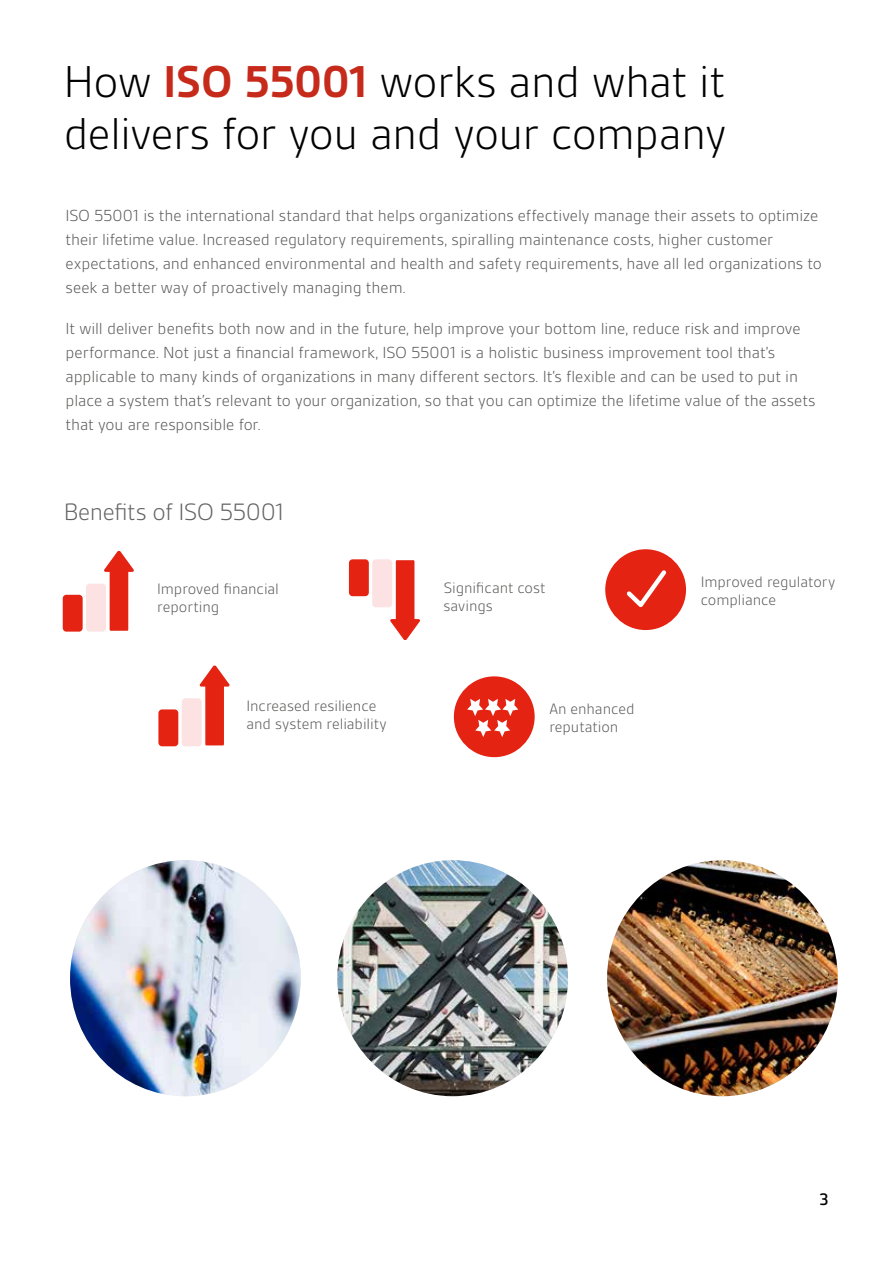
<style>
.page{position:relative;width:893px;height:1263px;background:#fff}
.page>*{position:absolute;margin:0;border:0;box-sizing:border-box;transform-origin:0 0}
.t1{font:300 48px/52.5px "BSI Gesta";letter-spacing:-.015em;color:#000}
.t2{font:300 25.5px "BSI Gesta";letter-spacing:-.03em;color:#646363}
.t3{font:500 18px "BSI Gesta";color:#000}
.t4{font:300 17.25px/24px "BSI Gesta";letter-spacing:-.005em;color:#575756}
.t5{font:300 16.2px/17.7px "BSI Gesta";letter-spacing:-.005em;color:#575756}
.s1{font-weight:700;color:#c62a1b}
</style>
<div class="page">
<img style="left:70px;top:860px;width:231px;height:236px">
<img style="left:337px;top:860px;width:231px;height:236px">
<img style="left:607px;top:860px;width:231px;height:236px">
<div style="left:86px;top:584px;width:20px;height:48px;background:#fce2e2;border-radius:4px"></div>
<div style="left:63px;top:595px;width:20px;height:37px;background:#e42313;border-radius:4px"></div>
<svg style="left:104px;top:551px;width:30px;height:80px"></svg>
<div style="left:372px;top:559px;width:20px;height:48px;background:#fce2e2;border-radius:4px"></div>
<div style="left:349px;top:559px;width:20px;height:37px;background:#e42313;border-radius:4px"></div>
<svg style="left:390px;top:560px;width:30px;height:80px"></svg>
<div style="left:182px;top:698px;width:20px;height:48px;background:#fce2e2;border-radius:4px"></div>
<div style="left:158px;top:709px;width:20px;height:37px;background:#e42313;border-radius:4px"></div>
<svg style="left:199px;top:665px;width:31px;height:80px"></svg>
<div style="left:605px;top:549px;width:81px;height:81px;background:#e42313;border-radius:50%"></div>
<svg style="left:626px;top:570px;width:41px;height:38px"></svg>
<div style="left:454px;top:676px;width:81px;height:81px;background:#e42313;border-radius:50%"></div>
<svg style="left:467px;top:699px;width:51px;height:38px"></svg>
<h1 class="t1" style="left:63px;top:55px;width:664px">How <span class="s1">ISO 55001</span> works and what it delivers for you and your company</h1>
<p class="t4" style="left:66px;top:204px;width:758px">ISO 55001 is the international standard that helps organizations effectively manage their assets to optimize their lifetime value. Increased regulatory requirements, spiralling maintenance costs, higher customer expectations, and enhanced environmental and health and safety requirements, have all led organizations to seek a better way of proactively managing them.</p>
<p class="t4" style="left:66px;top:317px;width:752px">It will deliver benefits both now and in the future, help improve your bottom line, reduce risk and improve performance. Not just a financial framework, ISO 55001 is a holistic business improvement tool that’s applicable to many kinds of organizations in many different sectors. It’s flexible and can be used to put in place a system that’s relevant to your organization, so that you can optimize the lifetime value of the assets that you are responsible for.</p>
<h2 class="t2" style="left:64px;top:499px;width:223px">Benefits of ISO 55001</h2>
<p class="t5" style="left:157px;top:580px;width:123px">Improved financial reporting</p>
<p class="t5" style="left:443px;top:579px;width:104px">Significant cost savings</p>
<p class="t5" style="left:246px;top:697px;width:142px">Increased resilience and system reliability</p>
<p class="t5" style="left:549px;top:700px;width:87px">An enhanced reputation</p>
<p class="t5" style="left:701px;top:573px;width:136px">Improved regulatory compliance</p>
<p class="t3" style="left:820px;top:1190px;width:11px">3</p>
</div>
